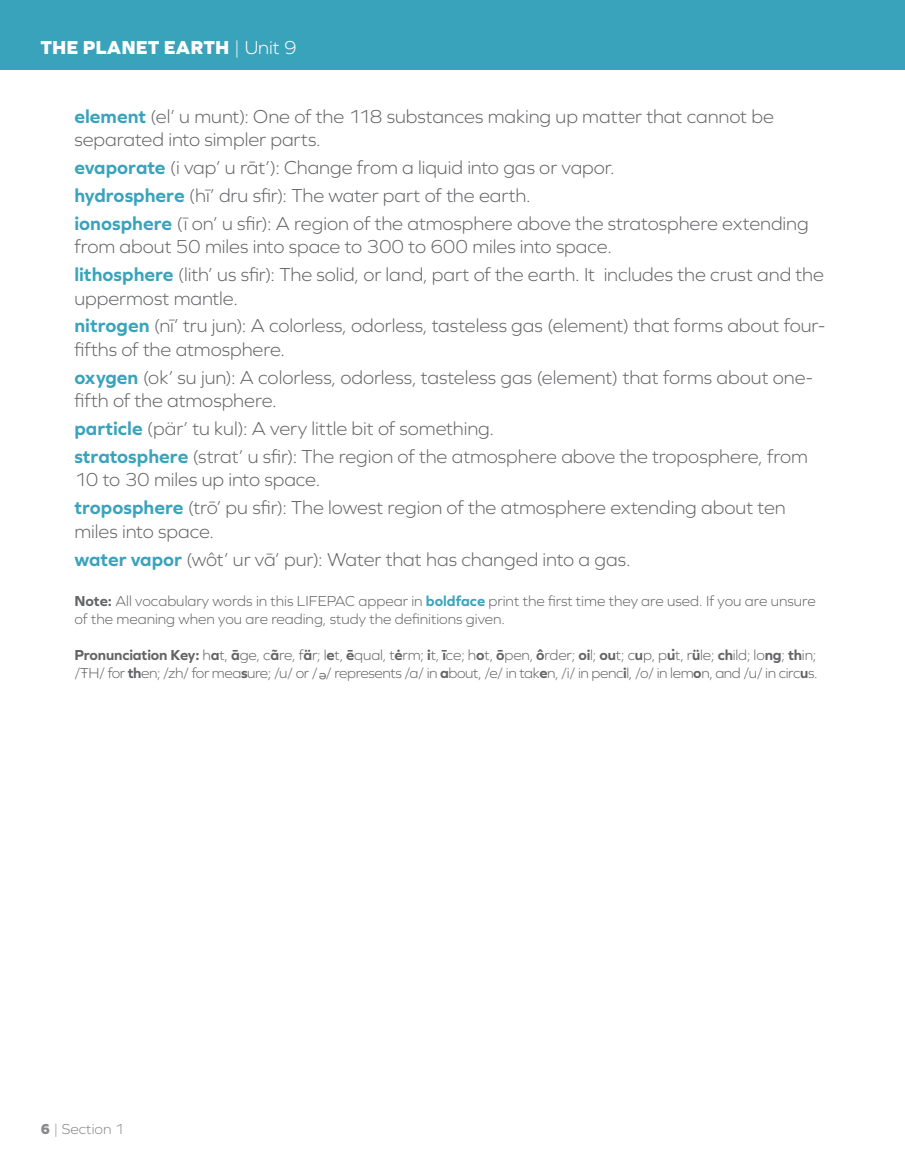
<style>
.page{position:relative;width:905px;height:1175px;background:#fff}
.page>*{position:absolute;margin:0;border:0;box-sizing:border-box;transform-origin:0 0}
.t1{font:300 19.5px/27.9px "Graphie";letter-spacing:-.005em;color:#636466}
.t2{font:800 19.5px "Graphie";color:#fff}
.t3{font:300 15px/18px "Graphie";color:#636466}
.t4{font:300 15px "Graphie";letter-spacing:-.025em;color:#636466}
.t5{font:300 15px "Graphie";color:#87898c}
.t6{font:13.5px "Graphie";color:#636466}
.s1{font-weight:300}
.s2{font-weight:700;color:#3aa3bc}
.s3{font-weight:700}
.s4{font-weight:800}
</style>
<div class="page">
<div style="left:0;top:0;width:904px;height:69px;background:#3aa3bc"></div>
<p class="t2" style="left:40px;top:36px;width:258px">THE PLANET EARTH <span class="s1">| Unit 9</span></p>
<p class="t1" style="left:74px;top:104px;width:701px;line-height:23.4px"><span class="s2">element</span> (el’ u munt): One of the 118 substances making up matter that cannot be separated into simpler parts.</p>
<p class="t1" style="left:74px;top:153px;width:735px"><span class="s2">evaporate</span> (i vap’ u rāt’): Change from a liquid into gas or vapor.<br><span class="s2">hydrosphere</span> (hī’ dru sfir): The water part of the earth.<br><span class="s2">ionosphere</span> (ī on’ u sfir): A region of the atmosphere above the stratosphere extending</p>
<p class="t1" style="left:74px;top:232px;width:751px">from about 50 miles into space to 300 to 600 miles into space.<br><span class="s2">lithosphere</span> (lith’ us sfir): The solid, or land, part of the earth. It includes the crust and the</p>
<p class="t1" style="left:74px;top:284px;width:752px">uppermost mantle.<br><span class="s2">nitrogen</span> (nī’ tru jun): A colorless, odorless, tasteless gas (element) that forms about four-</p>
<p class="t1" style="left:74px;top:335px;width:740px">fifths of the atmosphere.<br><span class="s2">oxygen</span> (ok’ su jun): A colorless, odorless, tasteless gas (element) that forms about one-</p>
<p class="t1" style="left:74px;top:386px;width:734px">fifth of the atmosphere.<br><span class="s2">particle</span> (pär’ tu kul): A very little bit of something.<br><span class="s2">stratosphere</span> (strat’ u sfir): The region of the atmosphere above the troposphere, from</p>
<p class="t1" style="left:74px;top:465px;width:712px">10 to 30 miles up into space.<br><span class="s2">troposphere</span> (trō’ pu sfir): The lowest region of the atmosphere extending about ten</p>
<p class="t1" style="left:74px;top:517px;width:557px">miles into space.<br><span class="s2">water vapor</span> (wôt’ ur vā’ pur): Water that has changed into a gas.</p>
<p class="t3" style="left:74px;top:592px;width:742px"><span class="s3">Note:</span> All vocabulary words in this LIFEPAC appear in <span class="s2">boldface</span> print the first time they are used. If you are unsure of the meaning when you are reading, study the definitions given.</p>
<p class="t3" style="left:74px;top:646px;width:743px"><span class="s3">Pronunciation Key:</span> h<span class="s3">a</span>t, <span class="s3">ā</span>ge, c<span class="s3">ã</span>re, f<span class="s3">ä</span>r; l<span class="s3">e</span>t, <span class="s3">ē</span>qual, t<span class="s3">ė</span>rm; <span class="s3">i</span>t, <span class="s3">ī</span>ce; h<span class="s3">o</span>t, <span class="s3">ō</span>pen, <span class="s3">ô</span>rder; <span class="s3">oi</span>l; <span class="s3">ou</span>t; c<span class="s3">u</span>p, p<span class="s3">u</span><sup>·</sup>t, r<span class="s3">ü</span>le; <span class="s3">ch</span>ild; lo<span class="s3">ng</span>; <span class="s3">th</span>in; /ŦH/ for <span class="s3">th</span>en; /zh/ for mea<span class="s3">s</span>ure; /u/ or /</p>
<p class="t6" style="left:326px;top:685px;width:9px;rotate:-180deg">e</p>
<p class="t4" style="left:326px;top:664px;width:493px">/ represents /a/ in <span class="s3">a</span>bout, /e/ in tak<span class="s3">e</span>n, /i/ in penc<span class="s3">i</span>l, /o/ in lem<span class="s3">o</span>n, and /u/ in circ<span class="s3">u</span>s.</p>
<p class="t5" style="left:40px;top:1120px;width:85px"><span class="s4">6</span> | Section 1</p>
</div>
